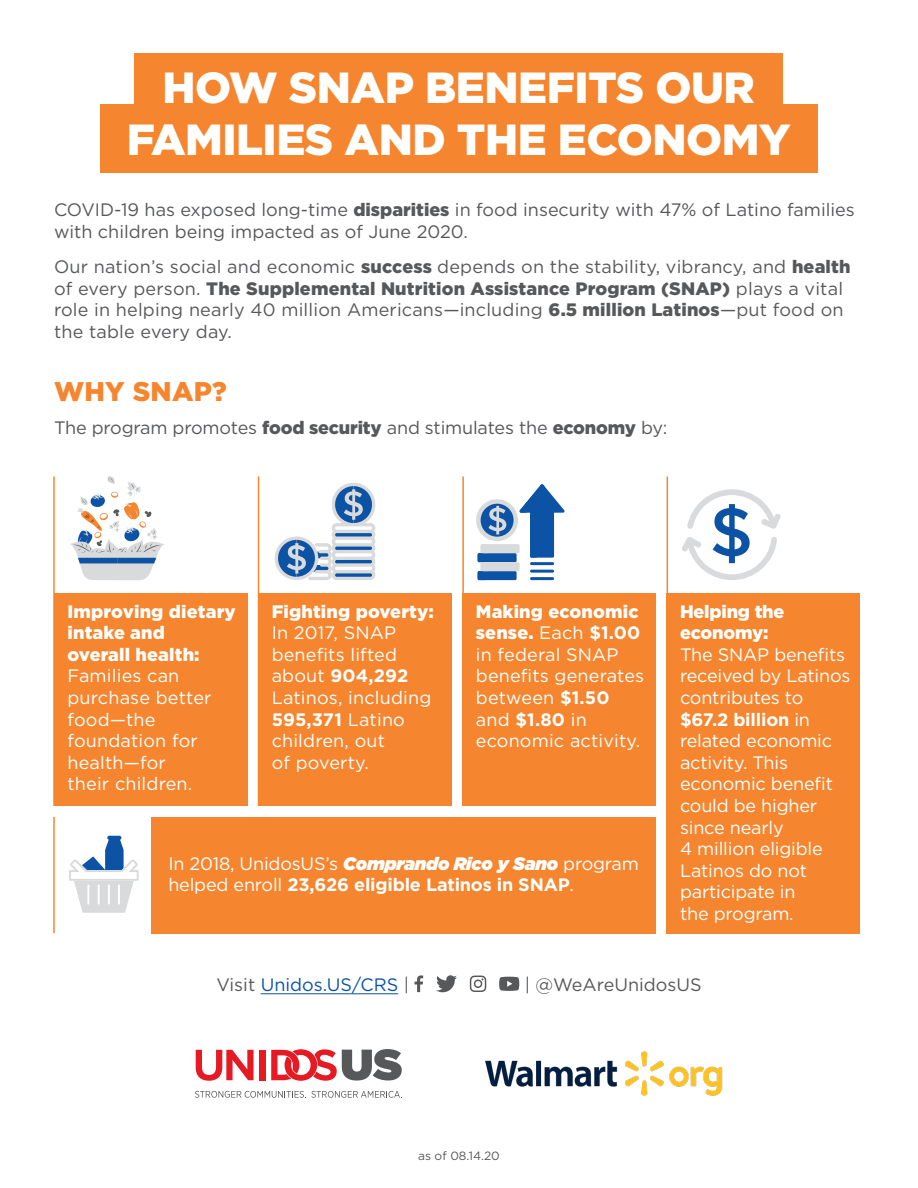
<style>
.page{position:relative;width:918px;height:1188px;background:#fff}
.page>*{position:absolute;margin:0;border:0;box-sizing:border-box;transform-origin:0 0}
.t1{font:900 43.5px/52.5px "Gotham HTF";letter-spacing:-.01em;color:#fff;text-align:center}
.t2{font:900 27px "Gotham HTF";letter-spacing:.01em;color:#f5862f}
.t3{font:18px/21.6px "Gotham";color:#57585a}
.t4{font:18px/21.6px "Gotham";letter-spacing:.01em;color:#fff}
.t5{font:18px/21.6px "Gotham";letter-spacing:-.01em;color:#fff}
.t6{font:18px "Gotham";color:#0c53a5}
.t7{font:12px "Gotham";color:#57585a}
.s1{font-weight:900}
.s2{font-weight:700}
.s3{font-weight:900;font-style:italic}
.s4{color:#57585a}
</style>
<div class="page">
<div style="left:135px;top:53px;width:648px;height:63px;background:#f5862f"></div>
<div style="left:100px;top:104px;width:718px;height:68px;background:#f5862f"></div>
<div style="left:151px;top:817px;width:505px;height:116px;background:#f5862f"></div>
<svg style="left:196px;top:1050px;width:58px;height:31px"></svg>
<div style="left:259px;top:1050px;width:7px;height:30px;background:#e51a23"></div>
<svg style="left:271px;top:1049px;width:131px;height:32px"></svg>
<svg style="left:195px;top:1091px;width:207px;height:7px"></svg>
<img style="left:485px;top:1051px;width:238px;height:45px">
<hr style="left:261px;top:994px;width:137px;height:1px;background:#0c53a5">
<svg style="left:436px;top:975px;width:21px;height:17px"></svg>
<svg style="left:470px;top:976px;width:16px;height:16px"></svg>
<svg style="left:415px;top:975px;width:8px;height:17px"></svg>
<svg style="left:499px;top:977px;width:20px;height:14px"></svg>
<svg style="left:69px;top:836px;width:70px;height:77px"></svg>
<div style="left:54px;top:593px;width:193px;height:213px;background:#f5862f"></div>
<svg style="left:70px;top:476px;width:95px;height:104px"></svg>
<hr style="left:53px;top:476px;width:2px;height:330px;background:#f5862f">
<hr style="left:53px;top:817px;width:2px;height:116px;background:#f5862f">
<div style="left:259px;top:593px;width:193px;height:213px;background:#f5862f"></div>
<svg style="left:274px;top:483px;width:102px;height:97px"></svg>
<hr style="left:258px;top:476px;width:1px;height:330px;background:#f5862f">
<div style="left:462px;top:593px;width:194px;height:213px;background:#f5862f"></div>
<div style="left:476px;top:499px;width:42px;height:42px;background:#d9dadc;border-radius:50%"></div>
<div style="left:481px;top:504px;width:33px;height:33px;background:#0c53a5;border-radius:50%"></div>
<div style="left:478px;top:553px;width:39px;height:9px;background:#0c53a5"></div>
<div style="left:478px;top:571px;width:39px;height:9px;background:#0c53a5"></div>
<div style="left:481px;top:562px;width:39px;height:9px;background:#d9dadc"></div>
<div style="left:481px;top:544px;width:39px;height:9px;background:#d9dadc"></div>
<svg style="left:478px;top:545px;width:10px;height:27px"></svg>
<svg style="left:519px;top:484px;width:46px;height:74px"></svg>
<hr style="left:530px;top:562px;width:24px;height:3px;background:#0c53a5">
<hr style="left:530px;top:570px;width:24px;height:3px;background:#0c53a5">
<hr style="left:530px;top:577px;width:24px;height:3px;background:#0c53a5">
<svg style="left:488px;top:506px;width:18px;height:28px"></svg>
<hr style="left:462px;top:476px;width:2px;height:330px;background:#f5862f">
<div style="left:667px;top:593px;width:193px;height:340px;background:#f5862f"></div>
<svg style="left:682px;top:489px;width:99px;height:91px"></svg>
<hr style="left:667px;top:476px;width:1px;height:457px;background:#f5862f">
<p class="t1" style="left:127px;top:60px;width:665px">HOW SNAP BENEFITS OUR<br>FAMILIES AND THE ECONOMY</p>
<p class="t3" style="left:54px;top:199px;width:802px">COVID-19 has exposed long-time <span class="s1">disparities</span> in food insecurity with 47% of Latino families with children being impacted as of June 2020.</p>
<p class="t3" style="left:54px;top:255px;width:798px">Our nation’s social and economic <span class="s1">success</span> depends on the stability, vibrancy, and <span class="s1">health </span>of every person. <span class="s1">The Supplemental Nutrition Assistance Program (SNAP)</span> plays a vital role in helping nearly 40 million Americans—including <span class="s1">6.5 million Latinos</span>—put food on the table every day.</p>
<p class="t2" style="left:54px;top:376px;width:174px">WHY SNAP?</p>
<p class="t3" style="left:54px;top:417px;width:615px">The program promotes <span class="s1">food security</span> and stimulates the <span class="s1">economy</span> by:</p>
<p class="t4" style="left:68px;top:600px;width:170px"><span class="s1">Improving dietary intake and<br>overall health:<br></span>Families can purchase better food—the foundation for health—for<br>their children.</p>
<p class="t4" style="left:272px;top:600px;width:164px"><span class="s1">Fighting poverty:<br></span>In 2017, SNAP benefits lifted about <span class="s2">904,292<br></span>Latinos, including<br><span class="s2">595,371</span> Latino children, out<br>of poverty.</p>
<p class="t4" style="left:476px;top:600px;width:170px"><span class="s1">Making economic sense.</span> Each <span class="s2">$1.00 </span>in federal SNAP benefits generates between <span class="s2">$1.50 </span>and <span class="s2">$1.80</span> in economic activity.</p>
<p class="t5" style="left:680px;top:600px;width:172px"><span class="s1">Helping the economy:<br></span>The SNAP benefits received by Latinos contributes to <span class="s2">$67.2 billion</span> in related economic activity. This economic benefit could be higher since nearly<br>4 million eligible<br>Latinos do not participate in<br>the program.</p>
<p class="t5" style="left:168px;top:852px;width:472px">In 2018, UnidosUS’s <span class="s3">Comprando Rico y Sano</span> program helped enroll <span class="s2">23,626 eligible Latinos in SNAP</span>.</p>
<p class="t6" style="left:216px;top:973px;width:194px"><span class="s4">Visit</span> Unidos.US/CRS <span class="s4">|</span></p>
<p class="t3" style="left:525px;top:973px;width:178px">| @WeAreUnidosUS</p>
<p class="t7" style="left:418px;top:1148px;width:83px">as of 08.14.20</p>
</div>
